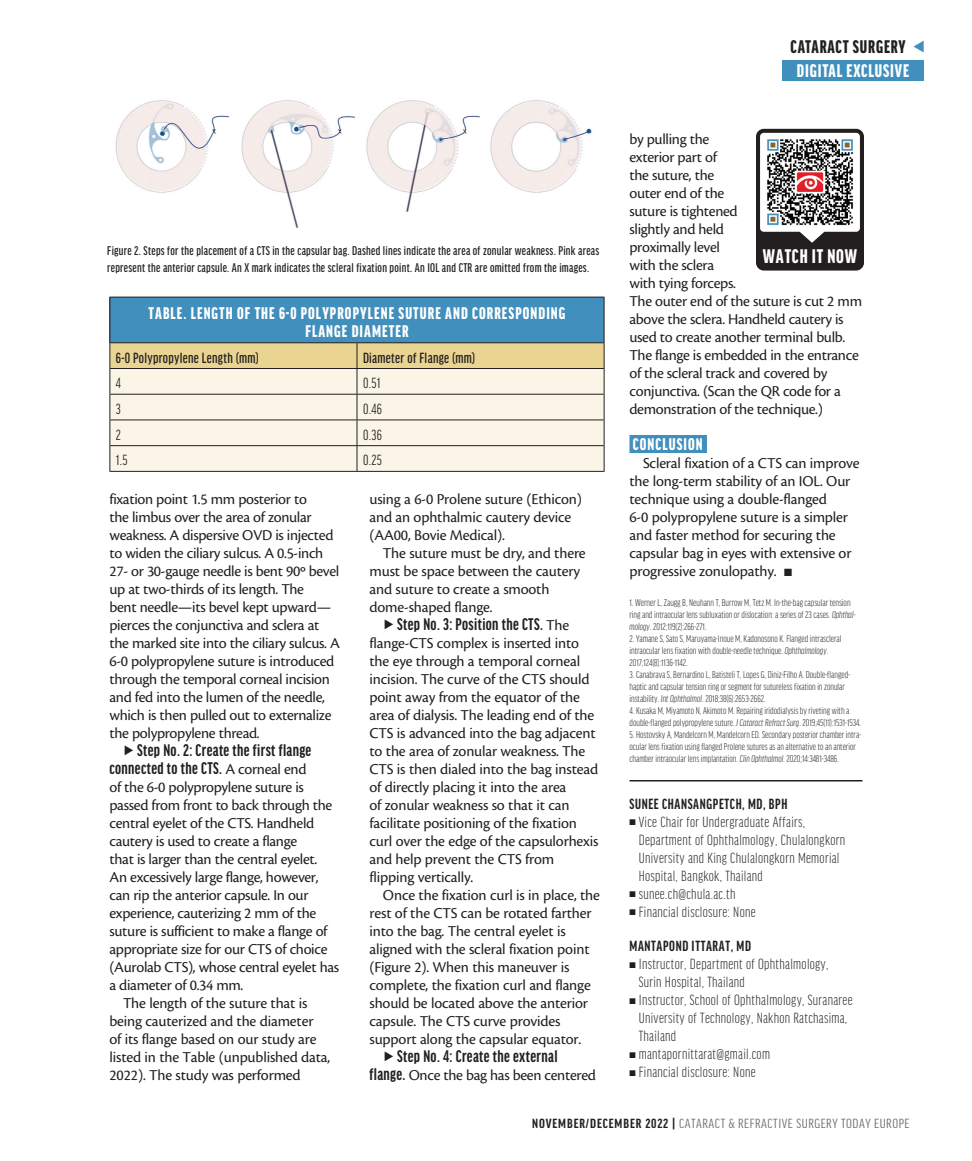
<style>
.page{position:relative;width:972px;height:1161px;background:#fff}
.page>*{position:absolute;margin:0;border:0;box-sizing:border-box;transform-origin:0 0}
.subhead_alternate{font:900 extra-condensed 21px "Good Headline Pro";letter-spacing:.04em;color:#fff}
.t1{font:900 extra-condensed 19.5px "Good Headline Pro";letter-spacing:.045em;color:#fff}
.t2{font:900 extra-condensed 19.5px "Good Headline Pro";letter-spacing:.045em;color:#231f20}
.body{font:700 extra-condensed 18px/18px "Good Headline Pro";letter-spacing:.02em;color:#231f20;text-align:right}
.table_header{font:900 extra-condensed 18px/18px "Good Headline Pro";letter-spacing:.06em;color:#fff;text-align:center}
.subhead{font:900 extra-condensed 18px "Good Headline Pro";letter-spacing:.06em;color:#fff}
.body-2{font:15.75px/18px "Cronos Pro";letter-spacing:-.01em;color:#231f20}
.bio_info{font:300 extra-condensed 15.75px/18px "Good Headline Pro";letter-spacing:.02em;color:#231f20}
.table_subhead{font:500 extra-condensed 15.75px "Good Headline Pro";letter-spacing:.02em;color:#231f20}
.bio_name{font:700 extra-condensed 15.75px "Good Headline Pro";letter-spacing:.04em;color:#231f20}
.table_body{font:extra-condensed 15.75px "Good Headline Pro";letter-spacing:.02em;color:#231f20}
.bio_name_no_line{font:700 extra-condensed 15.75px "Good Headline Pro";letter-spacing:.04em;color:#231f20}
.t3{font:extra-condensed 14.1px "Good Headline Pro";letter-spacing:.035em;color:#6c6d70;scale:1.11 1}
.t4{font:500 extra-condensed 13.5px/16.5px "Good Headline Pro";letter-spacing:.02em;color:#231f20}
.footnote{font:300 extra-condensed 10.5px/12px "Good Headline Pro";color:#231f20}
.s1{font-family:"Cronos Pro";font-weight:400;font-stretch:normal;font-size:15.75px}
.s2{font-family:"Good Headline Pro";font-weight:700;font-stretch:extra-condensed;font-size:18px}
.s3{font-style:italic}
.s4{font-weight:700;color:#231f20}
</style>
<div class="page">
<div style="left:630px;top:435px;width:77px;height:18px;background:#418fbd"></div>
<hr style="left:630px;top:780px;width:232px;height:2px;background:#231f20">
<img style="left:115px;top:100px;width:477px;height:128px">
<div style="left:110px;top:297px;width:494px;height:46px;background:#418fbd"></div>
<hr style="left:110px;top:297px;width:247px;height:1px;background:#231f20">
<hr style="left:110px;top:297px;width:1px;height:45px;background:#231f20">
<hr style="left:357px;top:297px;width:247px;height:1px;background:#231f20">
<hr style="left:604px;top:297px;width:1px;height:45px;background:#231f20">
<hr style="left:110px;top:342px;width:247px;height:1px;background:#231f20">
<hr style="left:357px;top:342px;width:247px;height:1px;background:#231f20">
<svg style="left:110px;top:343px;width:495px;height:128px"></svg>
<hr style="left:110px;top:471px;width:247px;height:1px;background:#231f20">
<hr style="left:357px;top:471px;width:247px;height:1px;background:#231f20">
<svg style="left:756px;top:129px;width:108px;height:142px"></svg>
<div style="left:782px;top:60px;width:142px;height:20px;background:#418fbd"></div>
<p class="t2" style="left:791px;top:37px;width:117px">CATARACT SURGERY</p>
<p class="t4" style="left:107px;top:242px;width:494px">Figure 2. Steps for the placement of a CTS in the capsular bag. Dashed lines indicate the area of zonular weakness. Pink areas represent the anterior capsule. An X mark indicates the scleral fixation point. An IOL and CTR are omitted from the images.</p>
<p class="table_header" style="left:149px;top:304px;width:418px">TABLE. LENGTH OF THE 6-0 POLYPROPYLENE SUTURE AND CORRESPONDING<br>FLANGE DIAMETER</p>
<p class="table_subhead" style="left:116px;top:350px;width:145px">6-0 Polypropylene Length (mm)</p>
<p class="table_subhead" style="left:363px;top:350px;width:114px">Diameter of Flange (mm)</p>
<p class="table_body" style="left:116px;top:375px;width:7px">4</p>
<p class="table_body" style="left:363px;top:375px;width:19px">0.51</p>
<p class="table_body" style="left:116px;top:401px;width:6px">3</p>
<p class="table_body" style="left:363px;top:401px;width:20px">0.46</p>
<p class="table_body" style="left:116px;top:427px;width:7px">2</p>
<p class="table_body" style="left:363px;top:427px;width:20px">0.36</p>
<p class="table_body" style="left:116px;top:453px;width:13px">1.5</p>
<p class="table_body" style="left:363px;top:453px;width:20px">0.25</p>
<p class="body-2" style="left:110px;top:490px;width:232px">fixation point 1.5 mm posterior to<br>the limbus over the area of zonular weakness. A dispersive OVD is injected to widen the ciliary sulcus. A 0.5-inch 27- or 30-gauge needle is bent 90º bevel up at two-thirds of its length. The<br>bent needle—its bevel kept upward— pierces the conjunctiva and sclera at the marked site into the ciliary sulcus. A 6-0 polypropylene suture is introduced through the temporal corneal incision and fed into the lumen of the needle, which is then pulled out to externalize the polypropylene thread.</p>
<p class="body" style="left:110px;top:741px;width:203px">Step No. 2: Create the first flange connected to the CTS. <span class="s1">A corneal end</span></p>
<p class="body-2" style="left:110px;top:778px;width:231px">of the 6-0 polypropylene suture is passed from front to back through the central eyelet of the CTS. Handheld cautery is used to create a flange<br>that is larger than the central eyelet.<br>An excessively large flange, however, can rip the anterior capsule. In our experience, cauterizing 2 mm of the suture is sufficient to make a flange of appropriate size for our CTS of choice (Aurolab CTS), whose central eyelet has a diameter of 0.34 mm.</p>
<p class="body-2" style="left:110px;top:994px;width:222px;text-indent:14px">The length of the suture that is being cauterized and the diameter<br>of its flange based on our study are listed in the Table (unpublished data, 2022). The study was performed</p>
<p class="body-2" style="left:369px;top:490px;width:214px">using a 6-0 Prolene suture (Ethicon) and an ophthalmic cautery device (AA00, Bovie Medical).</p>
<p class="body-2" style="left:369px;top:544px;width:218px;text-indent:14px">The suture must be dry, and there must be space between the cautery and suture to create a smooth dome-shaped flange.</p>
<p class="body" style="left:397px;top:615px;width:174px">Step No. 3: Position the CTS. <span class="s1">The</span></p>
<p class="body-2" style="left:369px;top:634px;width:231px">flange-CTS complex is inserted into the eye through a temporal corneal incision. The curve of the CTS should point away from the equator of the area of dialysis. The leading end of the CTS is advanced into the bag adjacent to the area of zonular weakness. The CTS is then dialed into the bag instead of directly placing it into the area<br>of zonular weakness so that it can facilitate positioning of the fixation curl over the edge of the capsulorhexis and help prevent the CTS from flipping vertically.</p>
<p class="body-2" style="left:369px;top:886px;width:232px;text-indent:14px">Once the fixation curl is in place, the rest of the CTS can be rotated farther into the bag. The central eyelet is aligned with the scleral fixation point (Figure 2). When this maneuver is complete, the fixation curl and flange should be located above the anterior capsule. The CTS curve provides support along the capsular equator.</p>
<p class="body" style="left:397px;top:1047px;width:162px">Step No. 4: Create the external</p>
<p class="body-2" style="left:369px;top:1066px;width:228px"><span class="s2">flange.</span> Once the bag has been centered</p>
<p class="t1" style="left:797px;top:61px;width:114px">DIGITAL EXCLUSIVE</p>
<p class="body-2" style="left:630px;top:130px;width:234px">by pulling the<br>exterior part of<br>the suture, the<br>outer end of the<br>suture is tightened<br>slightly and held<br>proximally level<br>with the sclera<br>with tying forceps.<br>The outer end of the suture is cut 2 mm above the sclera. Handheld cautery is used to create another terminal bulb.<br>The flange is embedded in the entrance of the scleral track and covered by conjunctiva. (Scan the QR code for a demonstration of the technique.)</p>
<p class="subhead" style="left:633px;top:435px;width:71px">CONCLUSION</p>
<p class="body-2" style="left:630px;top:454px;width:232px;text-indent:14px">Scleral fixation of a CTS can improve the long-term stability of an IOL. Our technique using a double-flanged<br>6-0 polypropylene suture is a simpler and faster method for securing the capsular bag in eyes with extensive or progressive zonulopathy. ■</p>
<p class="footnote" style="left:629px;top:597px;width:228px">1. Werner L, Zaugg B, Neuhann T, Burrow M, Tetz M. In-the-bag capsular tension ring and intraocular lens subluxation or dislocation: a series of 23 cases. <span class="s3">Ophthal&shy;mology</span>. 2012;119(2):266-271.</p>
<p class="footnote" style="left:629px;top:633px;width:213px">2. Yamane S, Sato S, Maruyama-Inoue M, Kadonosono K. Flanged intrascleral intraocular lens fixation with double-needle technique. <span class="s3">Ophthalmology</span>.<br>2017;124(8):1136-1142.</p>
<p class="footnote" style="left:629px;top:669px;width:222px">3. Canabrava S, Bernardino L, Batisteli T, Lopes G, Diniz-Filho A. Double-flanged&shy;haptic and capsular tension ring or segment for sutureless fixation in zonular instability. <span class="s3">Int Ophthalmol</span>. 2018;38(6):2653-2662.</p>
<p class="footnote" style="left:629px;top:705px;width:233px">4. Kusaka M, Miyamoto N, Akimoto M. Repairing iridodialysis by riveting with a double-flanged polypropylene suture. <span class="s3">J Cataract Refract Surg</span>. 2019;45(11):1531-1534.</p>
<p class="footnote" style="left:629px;top:729px;width:233px">5. Hostovsky A, Mandelcorn M, Mandelcorn ED. Secondary posterior chamber intra&shy;ocular lens fixation using flanged Prolene sutures as an alternative to an anterior chamber intraocular lens implantation. <span class="s3">Clin Ophthalmol.</span> 2020;14:3481-3486.</p>
<p class="bio_name" style="left:630px;top:796px;width:159px">SUNEE CHANSANGPETCH, MD, BPH</p>
<p class="bio_info" style="left:639px;top:813px;width:208px;text-indent:-9px">■ Vice Chair for Undergraduate Affairs, Department of Ophthalmology, Chulalongkorn University and King Chulalongkorn Memorial Hospital, Bangkok, Thailand</p>
<p class="bio_info" style="left:629px;top:885px;width:107px">■ sunee.ch@chula.ac.th</p>
<p class="bio_info" style="left:629px;top:903px;width:128px">■ Financial disclosure: None</p>
<p class="bio_name_no_line" style="left:630px;top:938px;width:123px">MANTAPOND ITTARAT, MD</p>
<p class="bio_info" style="left:639px;top:955px;width:191px;text-indent:-9px">■ Instructor, Department of Ophthalmology,<br>Surin Hospital, Thailand</p>
<p class="bio_info" style="left:639px;top:991px;width:215px;text-indent:-9px">■ Instructor, School of Ophthalmology, Suranaree<br>University of Technology, Nakhon Ratchasima,<br>Thailand</p>
<p class="bio_info" style="left:629px;top:1045px;width:142px">■ mantapornittarat@gmail.com</p>
<p class="bio_info" style="left:629px;top:1063px;width:128px">■ Financial disclosure: None</p>
<p class="subhead_alternate" style="left:763px;top:246px;width:96px">WATCH IT NOW</p>
<p class="t3" style="left:532px;top:1117px;width:342px"><span class="s4">NOVEMBER/DECEMBER 2022 |</span> CATARACT &amp; REFRACTIVE SURGERY TODAY EUROPE</p>
</div>
